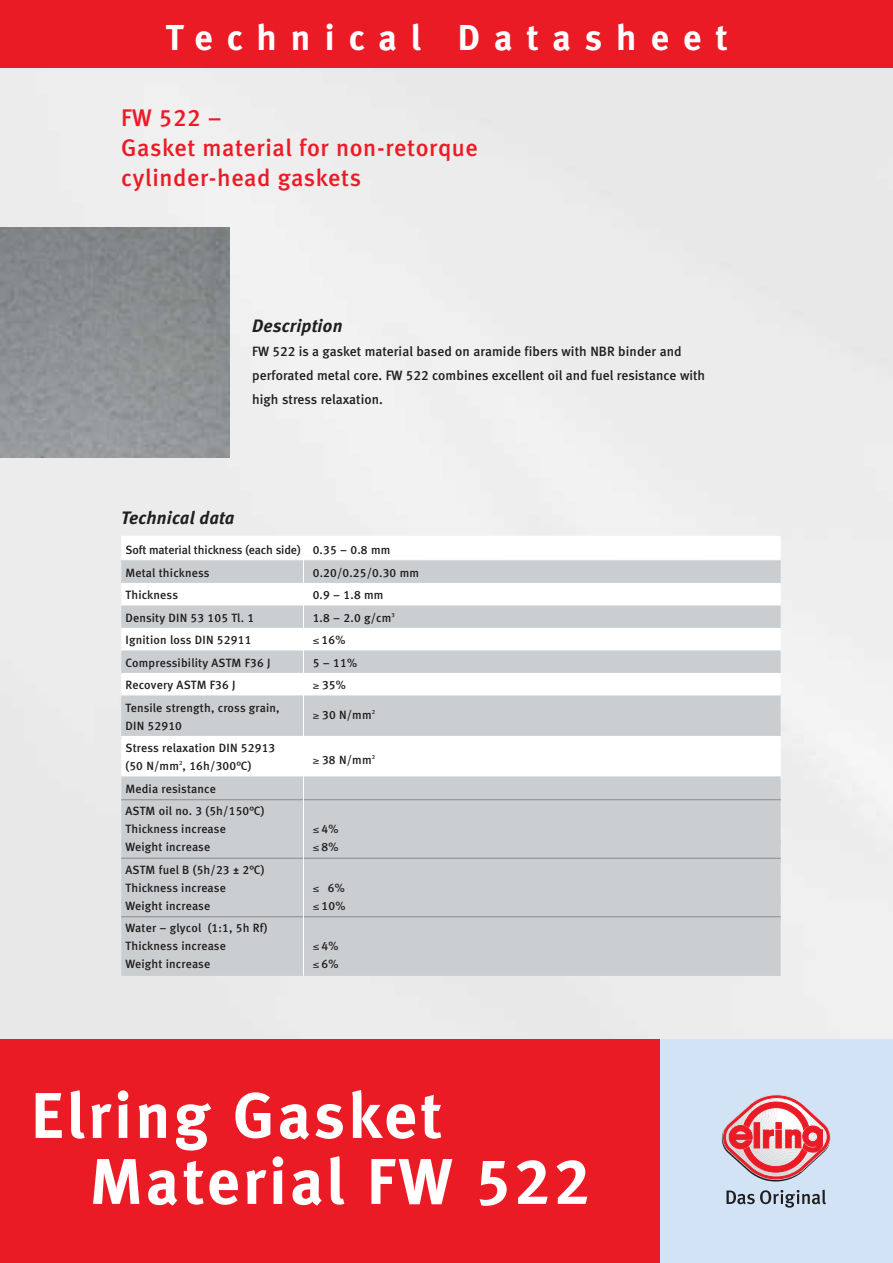
<style>
.page{position:relative;width:893px;height:1263px;background:#fff}
.page>*{position:absolute;margin:0;border:0;box-sizing:border-box;transform-origin:0 0}
.t1{font:64.5px/66px "Meta Bold LF";letter-spacing:.055em;color:#fff}
.t2{font:36px "Meta Bold LF";letter-spacing:.39em;color:#fff}
.t3{font:24px/30px "Meta Medium LF";letter-spacing:.025em;color:#eb1b26}
.t4{font:italic 18px "Meta Bold LF";letter-spacing:.015em;color:#211e1f}
.t5{font:13.5px/24px "Meta Medium LF";letter-spacing:.005em;color:#211e1f}
.t6{font:12px/18px "Meta Medium LF";letter-spacing:.015em;color:#211e1f}
.t7{font:12px/22.5px "Meta Medium LF";letter-spacing:-.005em;color:#211e1f}
</style>
<div class="page">
<div style="left:0;top:68px;width:892px;height:972px;background:#ececec"></div>
<div style="left:0;top:0;width:892px;height:68px;background:#eb1b26"></div>
<div style="left:659px;top:1040px;width:233px;height:223px;background:#d1e3f5"></div>
<svg style="left:726px;top:1191px;width:28px;height:13px"></svg>
<svg style="left:760px;top:1190px;width:66px;height:18px"></svg>
<svg style="left:721px;top:1094px;width:110px;height:88px"></svg>
<div style="left:0;top:1040px;width:659px;height:223px;background:#eb1b26"></div>
<img style="left:0;top:228px;width:230px;height:229px">
<div style="left:121px;top:536px;width:659px;height:24px;background:#fff"></div>
<div style="left:121px;top:560px;width:659px;height:24px;background:#cbced0"></div>
<div style="left:121px;top:583px;width:659px;height:24px;background:#fff"></div>
<div style="left:121px;top:605px;width:659px;height:24px;background:#cbced0"></div>
<div style="left:121px;top:628px;width:659px;height:24px;background:#fff"></div>
<div style="left:121px;top:650px;width:659px;height:24px;background:#cbced0"></div>
<div style="left:121px;top:673px;width:659px;height:24px;background:#fff"></div>
<div style="left:121px;top:695px;width:659px;height:42px;background:#cbced0"></div>
<div style="left:121px;top:736px;width:659px;height:24px;background:#fff"></div>
<div style="left:121px;top:758px;width:659px;height:24px;background:#fff"></div>
<div style="left:121px;top:776px;width:659px;height:24px;background:#cbced0"></div>
<div style="left:121px;top:799px;width:659px;height:24px;background:#cbced0"></div>
<hr style="left:121px;top:799px;width:659px;height:1px;background:#898b8f">
<div style="left:121px;top:821px;width:659px;height:24px;background:#cbced0"></div>
<div style="left:121px;top:839px;width:659px;height:24px;background:#cbced0"></div>
<div style="left:121px;top:857px;width:659px;height:24px;background:#cbced0"></div>
<hr style="left:121px;top:858px;width:659px;height:1px;background:#898b8f">
<div style="left:121px;top:880px;width:659px;height:24px;background:#cbced0"></div>
<div style="left:121px;top:898px;width:659px;height:24px;background:#cbced0"></div>
<div style="left:121px;top:916px;width:659px;height:24px;background:#cbced0"></div>
<hr style="left:121px;top:916px;width:659px;height:1px;background:#898b8f">
<div style="left:121px;top:938px;width:659px;height:20px;background:#cbced0"></div>
<div style="left:121px;top:956px;width:659px;height:20px;background:#cbced0"></div>
<hr style="left:303px;top:541px;width:1px;height:435px;background:#fff">
<h2 class="t2" style="left:166px;top:25px;width:563px">Technical Datasheet</h2>
<h3 class="t3" style="left:121px;top:106px;width:358px">FW 522 –<br>Gasket material for non-retorque cylinder-head gaskets</h3>
<h3 class="t4" style="left:252px;top:320px;width:92px">Description</h3>
<p class="t5" style="left:252px;top:341px;width:454px">FW 522 is a gasket material based on aramide fibers with NBR binder and perforated metal core. FW 522 combines excellent oil and fuel resistance with high stress relaxation.</p>
<h3 class="t4" style="left:121px;top:512px;width:115px">Technical data</h3>
<p class="t7" style="left:125px;top:540px;width:266px">Soft material thickness (each side) 0.35 – 0.8 mm<br>Metal thickness</p>
<p class="t6" style="left:313px;top:565px;width:108px">0.20/0.25/0.30 mm</p>
<p class="t6" style="left:125px;top:587px;width:54px">Thickness</p>
<p class="t6" style="left:313px;top:587px;width:72px">0.9 – 1.8 mm</p>
<p class="t6" style="left:125px;top:610px;width:130px">Density DIN 53 105 Tl. 1</p>
<p class="t6" style="left:313px;top:610px;width:84px">1.8 – 2.0 g/cm<sup>3</sup></p>
<p class="t6" style="left:125px;top:632px;width:127px">Ignition loss DIN 52911</p>
<p class="t6" style="left:313px;top:632px;width:34px">≤ 16%</p>
<p class="t6" style="left:125px;top:655px;width:146px">Compressibility ASTM F36 J</p>
<p class="t6" style="left:313px;top:655px;width:46px">5 – 11%</p>
<p class="t6" style="left:125px;top:677px;width:112px">Recovery ASTM F36 J</p>
<p class="t6" style="left:313px;top:677px;width:35px">≥ 35%</p>
<p class="t6" style="left:125px;top:700px;width:156px">Tensile strength, cross grain,<br>DIN 52910</p>
<p class="t6" style="left:313px;top:707px;width:64px">≥ 30 N/mm<sup>2</sup></p>
<p class="t6" style="left:125px;top:740px;width:151px">Stress relaxation DIN 52913 (50 N/mm<sup>2</sup>, 16h/300°C)</p>
<p class="t6" style="left:313px;top:752px;width:64px">≥ 38 N/mm<sup>2</sup></p>
<p class="t6" style="left:125px;top:779px;width:141px;line-height:22.5px">Media resistance<br>ASTM oil no. 3 (5h/150°C)</p>
<p class="t6" style="left:125px;top:821px;width:102px">Thickness increase</p>
<p class="t6" style="left:313px;top:821px;width:27px">≤4%</p>
<p class="t6" style="left:125px;top:839px;width:86px">Weight increase</p>
<p class="t6" style="left:313px;top:839px;width:27px">≤8%</p>
<p class="t6" style="left:125px;top:862px;width:140px">ASTM fuel B (5h/23 ± 2°C)<br>Thickness increase</p>
<p class="t6" style="left:313px;top:880px;width:34px">≤ 6%</p>
<p class="t6" style="left:125px;top:898px;width:86px">Weight increase</p>
<p class="t6" style="left:313px;top:898px;width:34px">≤ 10%</p>
<p class="t6" style="left:125px;top:920px;width:143px">Water – glycol (1:1, 5h Rf)<br>Thickness increase</p>
<p class="t6" style="left:313px;top:938px;width:27px">≤4%</p>
<p class="t6" style="left:125px;top:956px;width:86px">Weight increase</p>
<p class="t6" style="left:313px;top:956px;width:27px">≤6%</p>
<h1 class="t1" style="left:90px;top:1090px;width:502px;text-indent:-59px">Elring Gasket<br>Material FW 522</h1>
</div>
